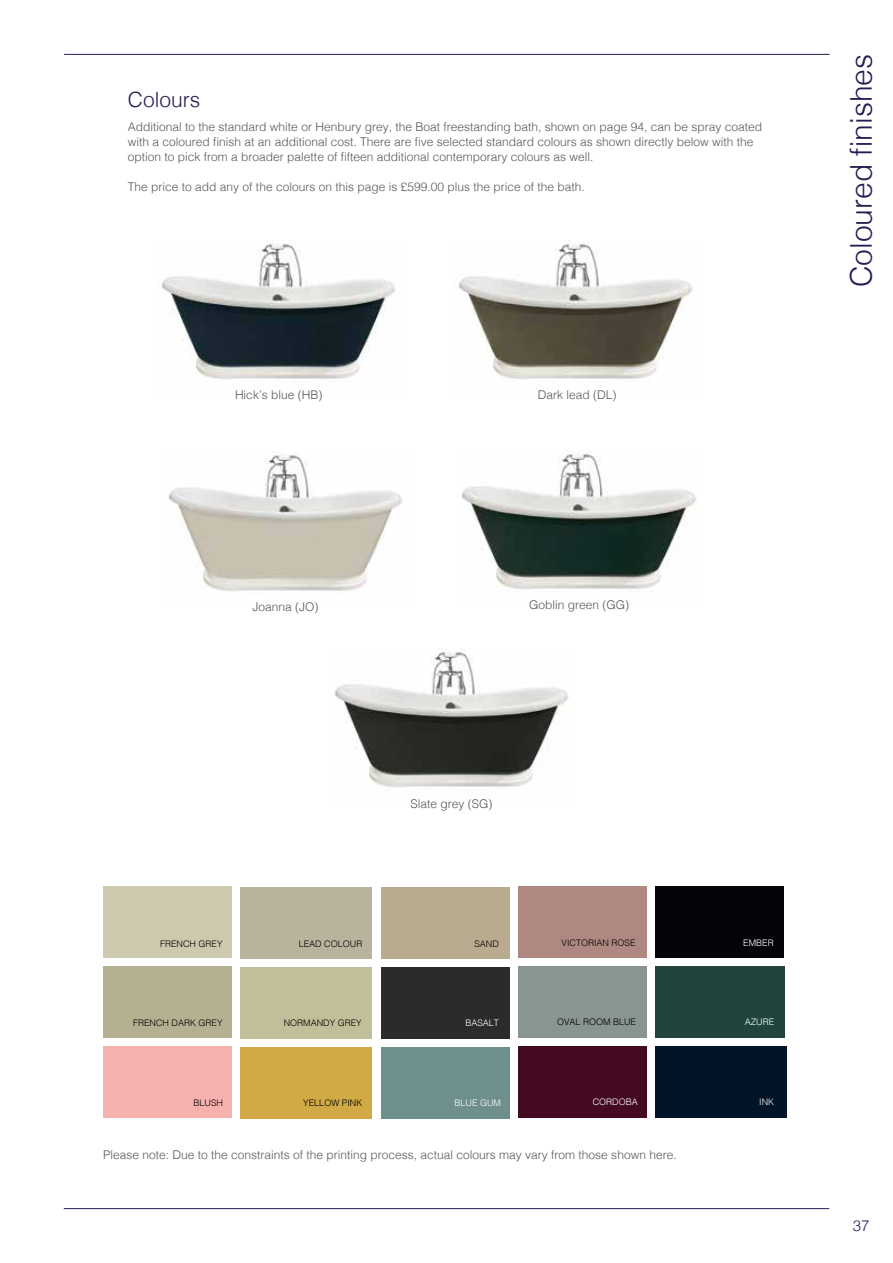
<style>
.page{position:relative;width:893px;height:1263px;background:#fff}
.page>*{position:absolute;margin:0;border:0;box-sizing:border-box;transform-origin:0 0}
.t1{font:300 30px "Helvetica";color:#241c52}
.t2{font:300 21px "Helvetica";color:#241c52}
.t3{font:300 15px "Helvetica";color:#241c52}
.t4{font:300 12px/15px "Helvetica";color:#575756}
.t5{font:300 9px "Helvetica";color:#000}
.t6{font:300 9px "Helvetica";color:#fff}
</style>
<div class="page">
<img style="left:161px;top:240px;width:235px;height:140px">
<img style="left:461px;top:450px;width:236px;height:140px">
<img style="left:334px;top:648px;width:235px;height:140px">
<img style="left:458px;top:240px;width:235px;height:140px">
<img style="left:168px;top:451px;width:235px;height:140px">
<div style="left:103px;top:887px;width:129px;height:71px;background:#cdc9ae"></div>
<div style="left:103px;top:967px;width:129px;height:71px;background:#b6b092"></div>
<div style="left:103px;top:1047px;width:129px;height:71px;background:#f6b1ae"></div>
<div style="left:241px;top:887px;width:131px;height:71px;background:#b7b39c"></div>
<div style="left:518px;top:886px;width:129px;height:71px;background:#af8981"></div>
<div style="left:241px;top:967px;width:131px;height:71px;background:#c1bf99"></div>
<div style="left:518px;top:966px;width:129px;height:71px;background:#88968f"></div>
<div style="left:241px;top:1047px;width:131px;height:71px;background:#d1a945"></div>
<div style="left:381px;top:887px;width:128px;height:71px;background:#b9ab90"></div>
<div style="left:381px;top:967px;width:128px;height:71px;background:#2c2b29"></div>
<div style="left:518px;top:1046px;width:129px;height:72px;background:#440a22"></div>
<div style="left:381px;top:1047px;width:128px;height:71px;background:#6e8f8e"></div>
<div style="left:655px;top:1046px;width:131px;height:72px;background:#021428"></div>
<div style="left:655px;top:886px;width:129px;height:71px;background:#040508"></div>
<div style="left:655px;top:966px;width:130px;height:71px;background:#21453e"></div>
<hr style="left:64px;top:54px;width:765px;height:1px;background:#241c52">
<hr style="left:64px;top:1208px;width:765px;height:1px;background:#241c52">
<h2 class="t2" style="left:128px;top:82px;width:74px">Colours</h2>
<p class="t4" style="left:128px;top:119px;width:636px">Additional to the standard white or Henbury grey, the Boat freestanding bath, shown on page 94, can be spray coated with a coloured finish at an additional cost. There are five selected standard colours as shown directly below with the option to pick from a broader palette of fifteen additional contemporary colours as well.</p>
<p class="t4" style="left:128px;top:179px;width:458px">The price to add any of the colours on this page is £599.00 plus the price of the bath.</p>
<p class="t4" style="left:235px;top:387px;width:89px">Hick’s blue (HB)</p>
<p class="t4" style="left:538px;top:387px;width:80px">Dark lead (DL)</p>
<h1 class="t1" style="left:836px;top:287px;width:235px;rotate:-90deg">Coloured finishes</h1>
<p class="t4" style="left:253px;top:598px;width:68px">Joanna (JO)</p>
<p class="t4" style="left:529px;top:597px;width:102px">Goblin green (GG)</p>
<p class="t4" style="left:410px;top:795px;width:84px">Slate grey (SG)</p>
<p class="t5" style="left:160px;top:936px;width:64px">FRENCH GREY</p>
<p class="t5" style="left:299px;top:936px;width:65px">LEAD COLOUR</p>
<p class="t5" style="left:474px;top:936px;width:26px">SAND</p>
<p class="t5" style="left:561px;top:935px;width:76px">VICTORIAN ROSE</p>
<p class="t6" style="left:743px;top:935px;width:32px">EMBER</p>
<p class="t5" style="left:133px;top:1015px;width:91px">FRENCH DARK GREY</p>
<p class="t5" style="left:284px;top:1015px;width:80px">NORMANDY GREY</p>
<p class="t6" style="left:465px;top:1015px;width:35px">BASALT</p>
<p class="t5" style="left:557px;top:1014px;width:81px">OVAL ROOM BLUE</p>
<p class="t6" style="left:745px;top:1014px;width:31px">AZURE</p>
<p class="t5" style="left:194px;top:1095px;width:31px">BLUSH</p>
<p class="t5" style="left:303px;top:1095px;width:61px">YELLOW PINK</p>
<p class="t6" style="left:455px;top:1095px;width:48px">BLUE GUM</p>
<p class="t6" style="left:593px;top:1094px;width:47px">CORDOBA</p>
<p class="t6" style="left:759px;top:1094px;width:17px">INK</p>
<p class="t4" style="left:103px;top:1147px;width:575px">Please note: Due to the constraints of the printing process, actual colours may vary from those shown here.</p>
<p class="t3" style="left:853px;top:1212px;width:18px">37</p>
</div>
